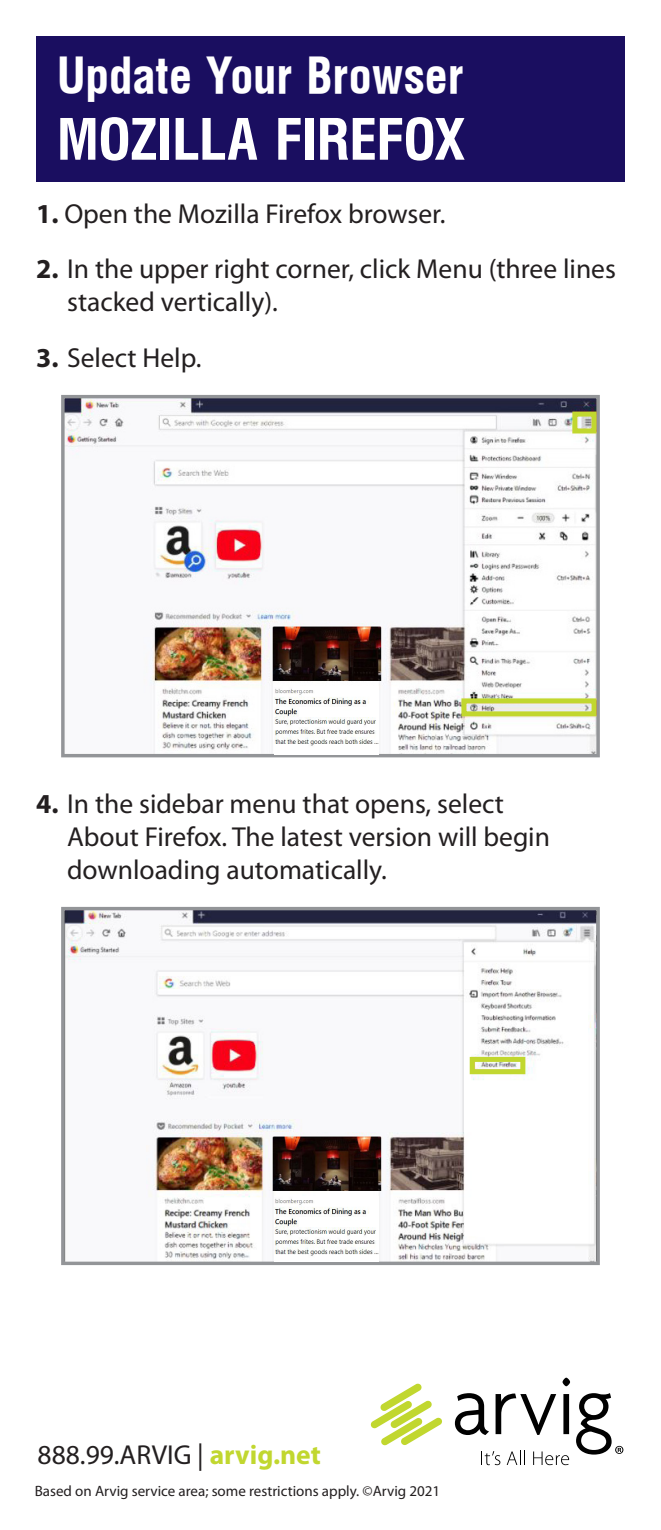
<style>
.page{position:relative;width:661px;height:1530px;background:#fff}
.page>*{position:absolute;margin:0;border:0;box-sizing:border-box;transform-origin:0 0}
.t1{font:700 55.75px "Triumvirate Condensed";letter-spacing:-.01em;color:#fff}
.t2{font:700 47.75px "Triumvirate Condensed";letter-spacing:-.005em;color:#fff}
.Paragraph_Style_4{font:27.5px/33px "Myriad Pro";color:#231f20}
.t3{font:15px "Myriad Pro";color:#231f20}
.s1{font-weight:700}
.s2{font-weight:700;color:#c1d72f}
</style>
<div class="page">
<img style="left:65px;top:399px;width:530px;height:354px">
<div style="left:61px;top:395px;width:538px;height:362px;border:3px solid #939598"></div>
<div style="left:572px;top:412px;width:24px;height:21px;border:5px solid #c1d72f"></div>
<div style="left:461px;top:698px;width:135px;height:18px;border:5px solid #c1d72f"></div>
<img style="left:65px;top:911px;width:530px;height:350px">
<div style="left:469px;top:1057px;width:56px;height:17px;border:5px solid #c1d72f"></div>
<div style="left:61px;top:907px;width:538px;height:358px;border:3px solid #939598"></div>
<svg style="left:370px;top:1383px;width:72px;height:63px"></svg>
<svg style="left:454px;top:1393px;width:34px;height:42px"></svg>
<svg style="left:495px;top:1394px;width:60px;height:41px"></svg>
<svg style="left:562px;top:1378px;width:7px;height:56px"></svg>
<svg style="left:481px;top:1451px;width:19px;height:14px"></svg>
<svg style="left:506px;top:1451px;width:15px;height:14px"></svg>
<svg style="left:533px;top:1451px;width:35px;height:14px"></svg>
<svg style="left:576px;top:1393px;width:47px;height:62px"></svg>
<div style="left:36px;top:36px;width:588px;height:146px;background:#1a0e60"></div>
<img style="left:270px;top:1133px;width:113px;height:58px">
<img style="left:274px;top:1196px;width:104px;height:66px">
<img style="left:270px;top:623px;width:113px;height:58px">
<img style="left:274px;top:687px;width:104px;height:67px">
<p class="t2" style="left:57px;top:44px;width:408px">Update Your Browser</p>
<p class="t1" style="left:57px;top:103px;width:409px">MOZILLA FIREFOX</p>
<p class="Paragraph_Style_4" style="left:36px;top:197px;width:410px"><span class="s1">1.</span> Open the Mozilla Firefox browser.</p>
<p class="Paragraph_Style_4" style="left:67px;top:252px;width:550px;text-indent:-31px"><span class="s1">2.</span> In the upper right corner, click Menu (three lines stacked vertically).</p>
<p class="Paragraph_Style_4" style="left:36px;top:341px;width:167px"><span class="s1">3.</span> Select Help.</p>
<p class="Paragraph_Style_4" style="left:67px;top:787px;width:484px;text-indent:-31px"><span class="s1">4.</span> In the sidebar menu that opens, select<br>About Firefox. The latest version will begin downloading automatically.</p>
<p class="Paragraph_Style_4" style="left:38px;top:1438px;width:284px">888.99.ARVIG | <span class="s2">arvig.net</span></p>
<p class="t3" style="left:35px;top:1482px;width:407px">Based on Arvig service area; some restrictions apply. ©Arvig 2021</p>
</div>
